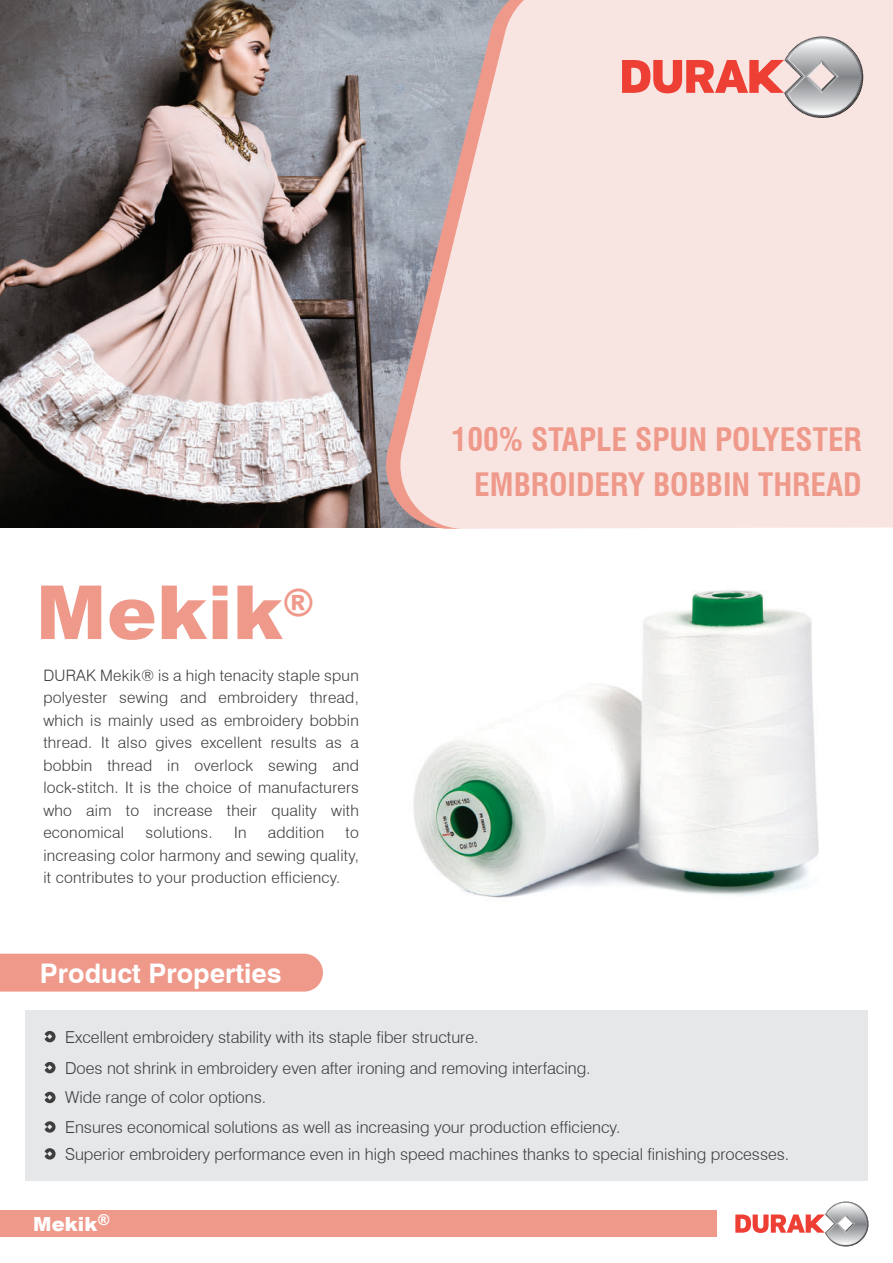
<style>
.page{position:relative;width:893px;height:1263px;background:#fff}
.page>*{position:absolute;margin:0;border:0;box-sizing:border-box;transform-origin:0 0}
.t1{font:900 74.7px "Arial";letter-spacing:.005em;color:#ef998b}
.t2{font:700 condensed 31.5px/44.8px "Swiss 721 BT";color:#ef998b;text-align:right}
.t3{font:700 27px "Swiss 721 BT";color:#fff}
.t4{font:900 19.5px "Arial";letter-spacing:.005em;color:#fff}
.t5{font:300 16.5px/27px "Swiss 721 BT";color:#3e3e3f}
.t6{font:300 15.75px/22.5px "Swiss 721 BT";letter-spacing:.015em;color:#3e3e3f;text-align:justify}
</style>
<div class="page">
<img style="left:413px;top:590px;width:406px;height:308px">
<img style="left:0;top:0;width:378px;height:527px">
<div style="left:0;top:954px;width:323px;height:38px;background:#ef998b"></div>
<div style="left:25px;top:1010px;width:843px;height:171px;background:#e6e7e9"></div>
<svg style="left:735px;top:1201px;width:133px;height:45px"></svg>
<svg style="left:45px;top:1121px;width:11px;height:12px"></svg>
<svg style="left:45px;top:1148px;width:11px;height:11px"></svg>
<svg style="left:45px;top:1092px;width:11px;height:11px"></svg>
<svg style="left:45px;top:1062px;width:11px;height:11px"></svg>
<svg style="left:45px;top:1031px;width:11px;height:11px"></svg>
<div style="left:0;top:1211px;width:717px;height:26px;background:#ef998b"></div>
<div style="left:545px;top:0;width:348px;height:529px;background:#f8e5e2"></div>
<svg style="left:378px;top:0;width:167px;height:529px;background:#d7c7c8"></svg>
<svg style="left:622px;top:36px;width:241px;height:82px;background:#e5bcb9"></svg>
<h1 class="t1" style="left:36px;top:558px;width:279px">Mekik<sup>®</sup></h1>
<p class="t6" style="left:43px;top:664px;width:317px">DURAK Mekik® is a high tenacity staple spun polyester sewing and embroidery thread, which is mainly used as embroidery bobbin thread. It also gives excellent results as a bobbin thread in overlock sewing and lock-stitch. It is the choice of manufacturers who aim to increase their quality with economical</p>
<p class="t6" style="left:146px;top:821px;width:69px">solutions.</p>
<p class="t6" style="left:234px;top:821px;width:14px">In</p>
<p class="t6" style="left:268px;top:821px;width:58px">addition</p>
<p class="t6" style="left:43px;top:821px;width:317px;text-indent:302px">to increasing color harmony and sewing quality, it contributes to your production efficiency.</p>
<h3 class="t3" style="left:40px;top:957px;width:243px">Product Properties</h3>
<h2 class="t2" style="left:452px;top:417px;width:412px">100% STAPLE SPUN POLYESTER<br>EMBROIDERY BOBBIN THREAD</h2>
<p class="t5" style="left:65px;top:1023px;width:415px">Excellent embroidery stability with its staple fiber structure.</p>
<p class="t5" style="left:65px;top:1054px;width:527px">Does not shrink in embroidery even after ironing and removing interfacing.</p>
<p class="t5" style="left:65px;top:1083px;width:203px">Wide range of color options.</p>
<p class="t5" style="left:65px;top:1113px;width:726px">Ensures economical solutions as well as increasing your production efficiency.<br>Superior embroidery performance even in high speed machines thanks to special finishing processes.</p>
<p class="t4" style="left:33px;top:1209px;width:78px">Mekik<sup>®</sup></p>
</div>
